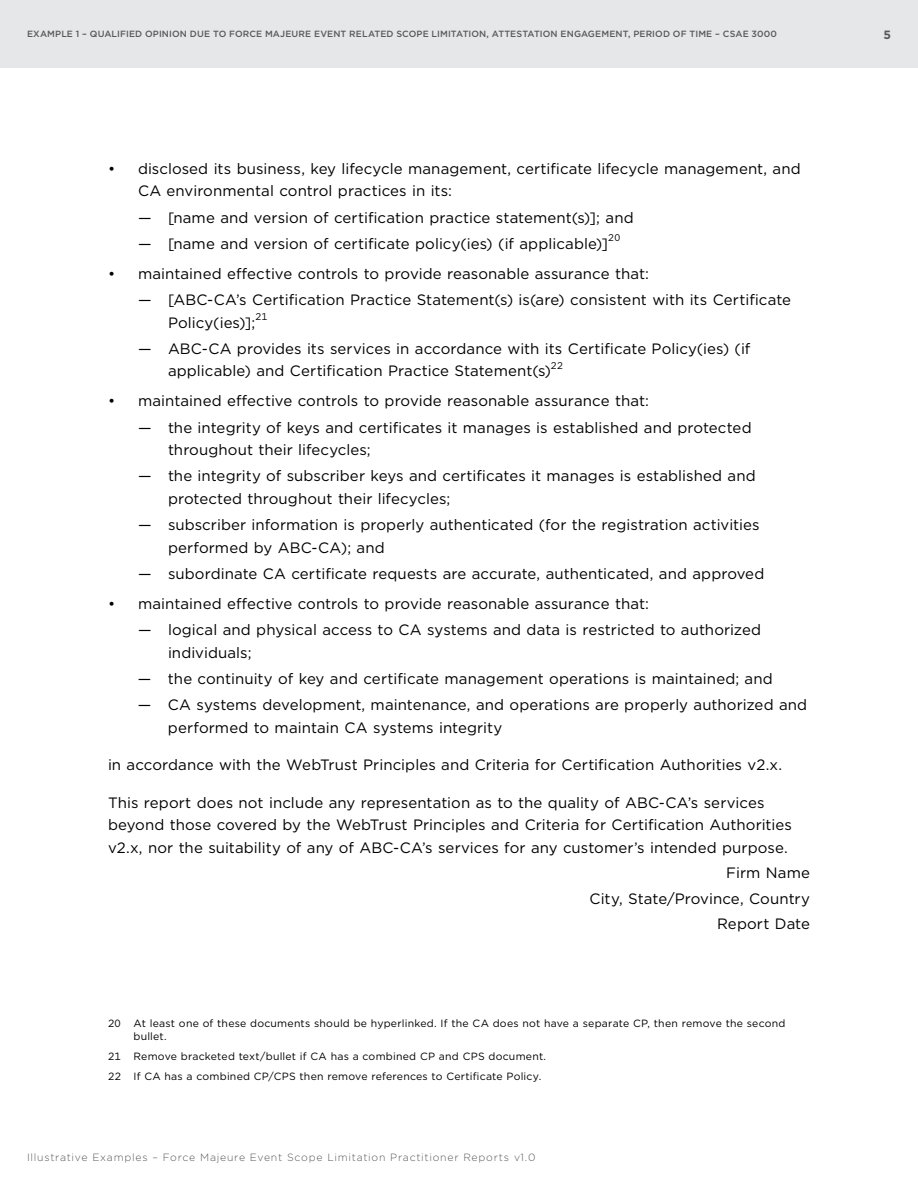
<style>
.page{position:relative;width:918px;height:1188px;background:#fff}
.page>*{position:absolute;margin:0;border:0;box-sizing:border-box;transform-origin:0 0}
.t1{font:15px/22.5px "Gotham";letter-spacing:.005em;color:#000}
.t2{font:700 12px "Gotham";color:#58595b}
.t3{font:10.5px/12.6px "Gotham";letter-spacing:.02em;color:#000}
.t4{font:300 10.5px "Gotham";letter-spacing:.07em;color:#58595b}
.t5{font:9.75px "Gotham";color:#000}
.t6{font:500 9px "Gotham";letter-spacing:.015em;color:#58595b}
</style>
<div class="page">
<div style="left:0;top:0;width:918px;height:68px;background:#e6e7e8"></div>
<p class="t6" style="left:27px;top:28px;width:752px">EXAMPLE 1 – QUALIFIED OPINION DUE TO FORCE MAJEURE EVENT RELATED SCOPE LIMITATION, ATTESTATION ENGAGEMENT, PERIOD OF TIME – CSAE 3000</p>
<p class="t2" style="left:883px;top:26px;width:9px">5</p>
<p class="t1" style="left:138px;top:157px;width:664px;text-indent:-30px">• disclosed its business, key lifecycle management, certificate lifecycle management, and<br>CA environmental control practices in its:</p>
<p class="t1" style="left:138px;top:206px;width:497px">— [name and version of certification practice statement(s)]; and</p>
<p class="t1" style="left:138px;top:232px;width:472px">— [name and version of certificate policy(ies) (if applicable)]</p>
<p class="t5" style="left:608px;top:232px;width:13px">20</p>
<p class="t1" style="left:108px;top:262px;width:542px">• maintained effective controls to provide reasonable assurance that:</p>
<p class="t1" style="left:168px;top:288px;width:625px;text-indent:-30px">— [ABC-CA’s Certification Practice Statement(s) is(are) consistent with its Certificate<br>Policy(ies)];</p>
<p class="t5" style="left:255px;top:311px;width:13px">21</p>
<p class="t1" style="left:168px;top:337px;width:584px;text-indent:-30px">— ABC-CA provides its services in accordance with its Certificate Policy(ies) (if applicable) and Certification Practice Statement(s)</p>
<p class="t5" style="left:551px;top:359px;width:14px">22</p>
<p class="t1" style="left:108px;top:390px;width:542px">• maintained effective controls to provide reasonable assurance that:</p>
<p class="t1" style="left:168px;top:416px;width:585px;text-indent:-30px">— the integrity of keys and certificates it manages is established and protected throughout their lifecycles;</p>
<p class="t1" style="left:168px;top:465px;width:589px;text-indent:-30px">— the integrity of subscriber keys and certificates it manages is established and protected throughout their lifecycles;</p>
<p class="t1" style="left:168px;top:513px;width:593px;text-indent:-30px">— subscriber information is properly authenticated (for the registration activities performed by ABC-CA); and</p>
<p class="t1" style="left:138px;top:562px;width:628px">— subordinate CA certificate requests are accurate, authenticated, and approved</p>
<p class="t1" style="left:108px;top:592px;width:542px">• maintained effective controls to provide reasonable assurance that:</p>
<p class="t1" style="left:168px;top:618px;width:595px;text-indent:-30px">— logical and physical access to CA systems and data is restricted to authorized individuals;</p>
<p class="t1" style="left:138px;top:667px;width:636px">— the continuity of key and certificate management operations is maintained; and</p>
<p class="t1" style="left:168px;top:693px;width:641px;text-indent:-30px">— CA systems development, maintenance, and operations are properly authorized and performed to maintain CA systems integrity</p>
<p class="t1" style="left:108px;top:753px;width:676px">in accordance with the WebTrust Principles and Criteria for Certification Authorities v2.x.</p>
<p class="t1" style="left:108px;top:791px;width:685px">This report does not include any representation as to the quality of ABC-CA’s services beyond those covered by the WebTrust Principles and Criteria for Certification Authorities v2.x, nor the suitability of any of ABC-CA’s services for any customer’s intended purpose.</p>
<p class="t1" style="left:590px;top:860px;width:222px;line-height:25.5px;text-align:right">Firm Name<br>City, State/Province, Country<br>Report Date</p>
<p class="t3" style="left:134px;top:1017px;width:654px;text-indent:-26px">20 At least one of these documents should be hyperlinked. If the CA does not have a separate CP, then remove the second bullet.</p>
<p class="t3" style="left:108px;top:1046px;width:440px;line-height:20.1px">21 Remove bracketed text/bullet if CA has a combined CP and CPS document.<br>22 If CA has a combined CP/CPS then remove references to Certificate Policy.</p>
<p class="t4" style="left:27px;top:1151px;width:510px">Illustrative Examples – Force Majeure Event Scope Limitation Practitioner Reports v1.0</p>
</div>
